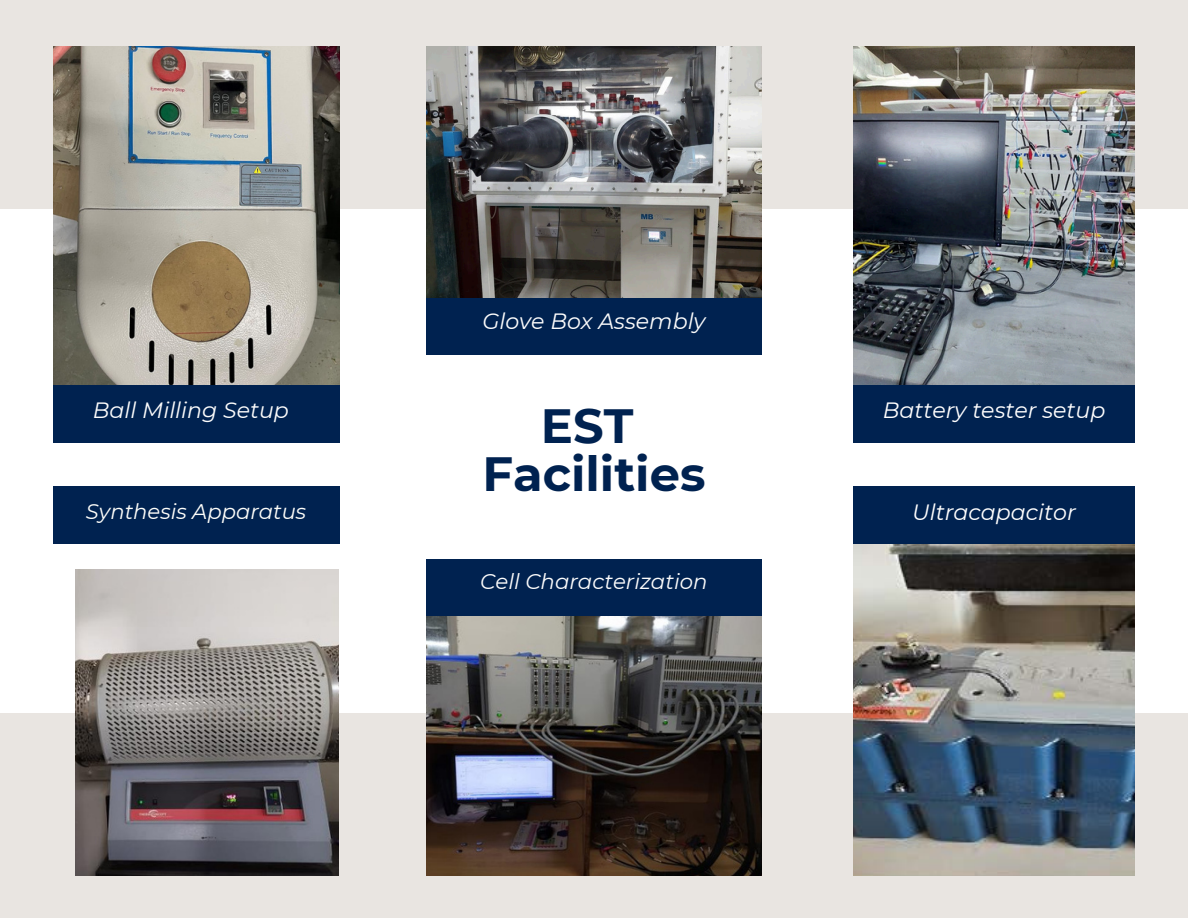
<style>
.page{position:relative;width:1188px;height:918px;background:#fff}
.page>*{position:absolute;margin:0;border:0;box-sizing:border-box;transform-origin:0 0}
.t1{font:700 48px/48.3px "Montserrat";color:#002250;text-align:center}
.t2{font:italic 22.05px "Montserrat";color:#fcfcfc}
.t3{font:italic 22.05px "Montserrat";color:#fff}
.t4{font:italic 21.3px "Montserrat";color:#fcfcfc}
.t5{font:italic 21.15px "Montserrat";color:#fefefa}
</style>
<div class="page">
<div style="left:0;top:0;width:1188px;height:209px;background:#e9e5e1"></div>
<div style="left:0;top:713px;width:1188px;height:205px;background:#e9e5e1"></div>
<img style="left:53px;top:46px;width:286px;height:339px">
<img style="left:76px;top:570px;width:263px;height:306px">
<img style="left:426px;top:46px;width:336px;height:251px">
<img style="left:426px;top:616px;width:336px;height:260px">
<img style="left:854px;top:46px;width:281px;height:339px">
<img style="left:854px;top:544px;width:281px;height:332px">
<div style="left:53px;top:385px;width:286px;height:58px;background:#002250"></div>
<div style="left:53px;top:486px;width:286px;height:57px;background:#002250"></div>
<div style="left:426px;top:559px;width:336px;height:57px;background:#002250"></div>
<div style="left:426px;top:298px;width:336px;height:57px;background:#002250"></div>
<div style="left:854px;top:385px;width:281px;height:58px;background:#002250"></div>
<div style="left:854px;top:486px;width:281px;height:57px;background:#002250"></div>
<p class="t2" style="left:93px;top:397px;width:197px">Ball Milling Setup</p>
<p class="t5" style="left:86px;top:498px;width:222px">Synthesis Apparatus</p>
<p class="t2" style="left:482px;top:308px;width:225px">Glove Box Assembly</p>
<p class="t1" style="left:482px;top:402px;width:225px">EST<br>Facilities</p>
<p class="t4" style="left:480px;top:569px;width:229px">Cell Characterization</p>
<p class="t3" style="left:883px;top:397px;width:224px">Battery tester setup</p>
<p class="t3" style="left:912px;top:499px;width:165px">Ultracapacitor</p>
</div>
